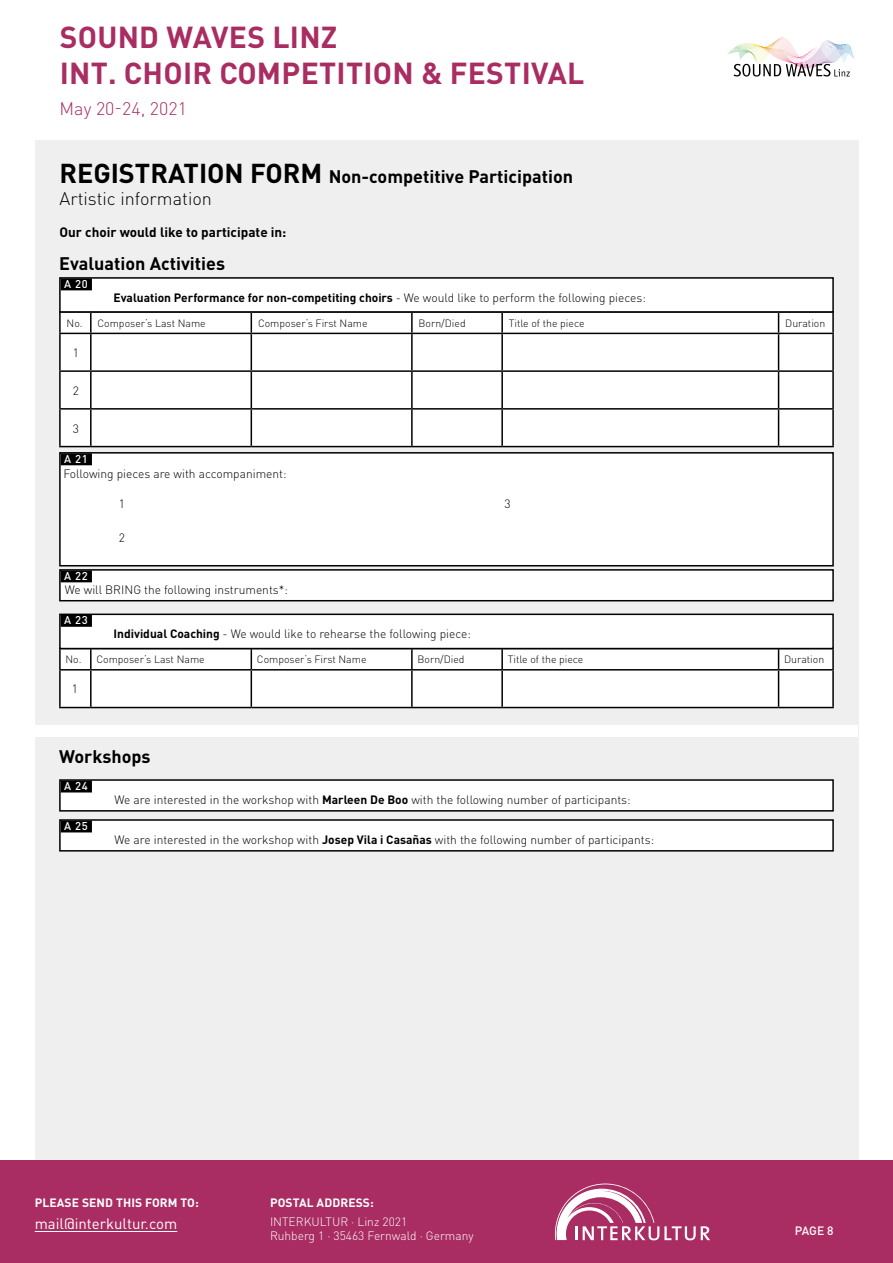
<style>
.page{position:relative;width:893px;height:1263px;background:#fff}
.page>*{position:absolute;margin:0;border:0;box-sizing:border-box;transform-origin:0 0}
.t1{font:700 30px/36px "DIN Pro";letter-spacing:.01em;color:#a92d62}
.t2{font:700 18px/21.6px "DIN Pro";color:#000}
.t3{font:300 18px "DIN Pro";color:#a92d62}
.t4{font:15px "DIN Pro";color:#fff}
.t5{font:700 13.5px "DIN Pro";color:#000}
.t6{font:300 12px "DIN Pro";color:#000}
.t7{font:700 12px "DIN Pro";color:#000}
.t8{font:300 12px/14.4px "DIN Pro";color:#fff}
.t9{font:700 12px "DIN Pro";letter-spacing:.01em;color:#fff}
.t10{font:500 12px "DIN Pro";color:#fff}
.t11{font:500 11.25px "DIN Pro";letter-spacing:.06em;color:#fff}
.t12{font:300 10.5px "DIN Pro";color:#000}
.s1{font-size:27px}
.s2{font-weight:300}
.s3{font-weight:700}
</style>
<div class="page">
<div style="left:35px;top:140px;width:823px;height:1021px;background:#efefef"></div>
<div style="left:0;top:1161px;width:893px;height:102px;background:#a92d62"></div>
<svg style="left:555px;top:1183px;width:155px;height:57px"></svg>
<svg style="left:728px;top:37px;width:127px;height:40px"></svg>
<div style="left:60px;top:278px;width:773px;height:34px;background:#fff"></div>
<div style="left:61px;top:278px;width:31px;height:12px;background:#000"></div>
<div style="left:59px;top:277px;width:775px;height:36px;border:2px solid #000"></div>
<div style="left:61px;top:334px;width:771px;height:112px;background:#fff"></div>
<hr style="left:59px;top:311px;width:32px;height:2px;background:#000">
<hr style="left:59px;top:313px;width:2px;height:20px;background:#000">
<hr style="left:91px;top:311px;width:160px;height:2px;background:#000">
<hr style="left:251px;top:311px;width:161px;height:2px;background:#000">
<hr style="left:412px;top:311px;width:90px;height:2px;background:#000">
<hr style="left:502px;top:311px;width:277px;height:2px;background:#000">
<hr style="left:779px;top:311px;width:55px;height:2px;background:#000">
<svg style="left:60px;top:312px;width:773px;height:21px"></svg>
<hr style="left:832px;top:313px;width:2px;height:20px;background:#000">
<hr style="left:59px;top:333px;width:32px;height:1px;background:#000">
<hr style="left:59px;top:334px;width:2px;height:36px;background:#000">
<hr style="left:91px;top:333px;width:160px;height:1px;background:#000">
<hr style="left:90px;top:334px;width:2px;height:36px;background:#000">
<hr style="left:251px;top:333px;width:161px;height:1px;background:#000">
<hr style="left:251px;top:334px;width:1px;height:36px;background:#000">
<hr style="left:412px;top:333px;width:90px;height:1px;background:#000">
<hr style="left:411px;top:334px;width:2px;height:36px;background:#000">
<hr style="left:502px;top:333px;width:277px;height:1px;background:#000">
<hr style="left:501px;top:334px;width:2px;height:36px;background:#000">
<hr style="left:779px;top:333px;width:55px;height:1px;background:#000">
<hr style="left:778px;top:334px;width:1px;height:36px;background:#000">
<hr style="left:832px;top:334px;width:2px;height:36px;background:#000">
<hr style="left:59px;top:370px;width:32px;height:2px;background:#000">
<hr style="left:59px;top:372px;width:2px;height:36px;background:#000">
<hr style="left:91px;top:370px;width:160px;height:2px;background:#000">
<hr style="left:90px;top:372px;width:2px;height:36px;background:#000">
<hr style="left:251px;top:370px;width:161px;height:2px;background:#000">
<hr style="left:251px;top:372px;width:1px;height:36px;background:#000">
<hr style="left:412px;top:370px;width:90px;height:2px;background:#000">
<hr style="left:411px;top:372px;width:2px;height:36px;background:#000">
<hr style="left:502px;top:370px;width:277px;height:2px;background:#000">
<hr style="left:501px;top:372px;width:2px;height:36px;background:#000">
<hr style="left:779px;top:370px;width:55px;height:2px;background:#000">
<hr style="left:778px;top:372px;width:1px;height:36px;background:#000">
<hr style="left:832px;top:372px;width:2px;height:36px;background:#000">
<hr style="left:59px;top:408px;width:32px;height:2px;background:#000">
<hr style="left:59px;top:410px;width:2px;height:36px;background:#000">
<hr style="left:91px;top:408px;width:160px;height:2px;background:#000">
<hr style="left:90px;top:410px;width:2px;height:36px;background:#000">
<hr style="left:251px;top:408px;width:161px;height:2px;background:#000">
<hr style="left:251px;top:410px;width:1px;height:36px;background:#000">
<hr style="left:412px;top:408px;width:90px;height:2px;background:#000">
<hr style="left:411px;top:410px;width:2px;height:36px;background:#000">
<hr style="left:502px;top:408px;width:277px;height:2px;background:#000">
<hr style="left:501px;top:410px;width:2px;height:36px;background:#000">
<hr style="left:779px;top:408px;width:55px;height:2px;background:#000">
<hr style="left:778px;top:410px;width:1px;height:36px;background:#000">
<hr style="left:832px;top:410px;width:2px;height:36px;background:#000">
<hr style="left:59px;top:446px;width:32px;height:1px;background:#000">
<hr style="left:91px;top:446px;width:160px;height:1px;background:#000">
<hr style="left:251px;top:446px;width:161px;height:1px;background:#000">
<hr style="left:412px;top:446px;width:90px;height:1px;background:#000">
<hr style="left:502px;top:446px;width:277px;height:1px;background:#000">
<hr style="left:779px;top:446px;width:55px;height:1px;background:#000">
<div style="left:60px;top:453px;width:773px;height:113px;background:#fff"></div>
<div style="left:61px;top:453px;width:31px;height:12px;background:#000"></div>
<div style="left:59px;top:452px;width:775px;height:114px;border:2px solid #000"></div>
<div style="left:60px;top:570px;width:773px;height:31px;background:#fff"></div>
<div style="left:61px;top:570px;width:31px;height:12px;background:#000"></div>
<div style="left:59px;top:569px;width:775px;height:32px;border:2px solid #000"></div>
<hr style="left:59px;top:649px;width:2px;height:20px;background:#000">
<div style="left:60px;top:649px;width:772px;height:58px;background:#fff"></div>
<hr style="left:832px;top:649px;width:2px;height:20px;background:#000">
<hr style="left:59px;top:669px;width:32px;height:1px;background:#000">
<hr style="left:59px;top:670px;width:2px;height:37px;background:#000">
<hr style="left:91px;top:669px;width:160px;height:1px;background:#000">
<hr style="left:90px;top:670px;width:2px;height:37px;background:#000">
<hr style="left:251px;top:669px;width:161px;height:1px;background:#000">
<hr style="left:251px;top:670px;width:1px;height:37px;background:#000">
<hr style="left:412px;top:669px;width:90px;height:1px;background:#000">
<hr style="left:411px;top:670px;width:2px;height:37px;background:#000">
<hr style="left:502px;top:669px;width:277px;height:1px;background:#000">
<hr style="left:501px;top:670px;width:2px;height:37px;background:#000">
<hr style="left:779px;top:669px;width:55px;height:1px;background:#000">
<hr style="left:778px;top:670px;width:1px;height:37px;background:#000">
<hr style="left:832px;top:670px;width:2px;height:37px;background:#000">
<hr style="left:59px;top:707px;width:32px;height:1px;background:#000">
<hr style="left:91px;top:707px;width:160px;height:1px;background:#000">
<hr style="left:251px;top:707px;width:161px;height:1px;background:#000">
<hr style="left:412px;top:707px;width:90px;height:1px;background:#000">
<hr style="left:502px;top:707px;width:277px;height:1px;background:#000">
<hr style="left:779px;top:707px;width:55px;height:1px;background:#000">
<div style="left:60px;top:614px;width:773px;height:34px;background:#fff"></div>
<div style="left:61px;top:615px;width:31px;height:12px;background:#000"></div>
<div style="left:59px;top:614px;width:775px;height:35px;border:2px solid #000"></div>
<div style="left:60px;top:780px;width:773px;height:31px;background:#fff"></div>
<div style="left:61px;top:780px;width:31px;height:12px;background:#000"></div>
<div style="left:59px;top:779px;width:775px;height:32px;border:2px solid #000"></div>
<div style="left:60px;top:820px;width:773px;height:31px;background:#fff"></div>
<div style="left:61px;top:820px;width:31px;height:12px;background:#000"></div>
<div style="left:59px;top:819px;width:775px;height:32px;border:2px solid #000"></div>
<div style="left:35px;top:725px;width:823px;height:12px;background:#fff"></div>
<hr style="left:35px;top:1231px;width:142px;height:1px;background:#fff">
<h1 class="t1" style="left:60px;top:18px;width:526px">SOUND WAVES LINZ<br>INT. CHOIR COMPETITION &amp; FESTIVAL</h1>
<h2 class="t3" style="left:60px;top:96px;width:129px">May 20-24, 2021</h2>
<h2 class="t2" style="left:60px;top:165px;width:515px"><span class="s1">REGISTRATION FORM</span> Non-competitive Participation<br><span class="s2">Artistic information</span></h2>
<p class="t5" style="left:60px;top:223px;width:228px">Our choir would like to participate in:</p>
<h2 class="t2" style="left:59px;top:252px;width:167px">Evaluation Activities</h2>
<p class="t7" style="left:114px;top:290px;width:534px">Evaluation Performance for non-competiting choirs <span class="s2">- We would like to perform the following pieces:</span></p>
<p class="t12" style="left:67px;top:316px;width:141px">No. Composer‘s Last Name</p>
<p class="t12" style="left:258px;top:316px;width:111px">Composer‘s First Name</p>
<p class="t12" style="left:419px;top:316px;width:49px">Born/Died</p>
<p class="t12" style="left:509px;top:316px;width:77px">Title of the piece</p>
<p class="t12" style="left:785px;top:316px;width:42px">Duration</p>
<p class="t6" style="left:73px;top:345px;width:8px">1</p>
<p class="t6" style="left:73px;top:382px;width:8px">2</p>
<p class="t6" style="left:73px;top:420px;width:8px">3</p>
<p class="t11" style="left:64px;top:276px;width:25px">A 20</p>
<p class="t11" style="left:64px;top:451px;width:25px">A 21</p>
<p class="t6" style="left:63px;top:465px;width:225px">Following pieces are with accompaniment:</p>
<p class="t6" style="left:119px;top:496px;width:8px">1</p>
<p class="t6" style="left:504px;top:495px;width:8px">3</p>
<p class="t6" style="left:119px;top:529px;width:8px">2</p>
<p class="t11" style="left:64px;top:568px;width:25px">A 22</p>
<p class="t11" style="left:64px;top:612px;width:25px">A 23</p>
<p class="t6" style="left:65px;top:582px;width:225px">We will BRING the following instruments*:</p>
<p class="t6" style="left:114px;top:625px;width:359px"><span class="s3">Individual Coaching</span> - We would like to rehearse the following piece:</p>
<p class="t12" style="left:66px;top:652px;width:141px">No. Composer‘s Last Name</p>
<p class="t12" style="left:257px;top:652px;width:111px">Composer‘s First Name</p>
<p class="t12" style="left:417px;top:652px;width:49px">Born/Died</p>
<p class="t12" style="left:508px;top:652px;width:77px">Title of the piece</p>
<p class="t12" style="left:784px;top:652px;width:42px">Duration</p>
<p class="t6" style="left:72px;top:681px;width:8px">1</p>
<h2 class="t2" style="left:59px;top:745px;width:93px">Workshops</h2>
<p class="t6" style="left:115px;top:792px;width:518px">We are interested in the workshop with <span class="s3">Marleen De Boo</span> with the following number of participants:</p>
<p class="t6" style="left:115px;top:832px;width:541px">We are interested in the workshop with <span class="s3">Josep Vila i Casañas</span> with the following number of participants:</p>
<p class="t11" style="left:64px;top:778px;width:25px">A 24</p>
<p class="t11" style="left:64px;top:818px;width:25px">A 25</p>
<p class="t9" style="left:35px;top:1195px;width:165px">PLEASE SEND THIS FORM TO:</p>
<p class="t4" style="left:35px;top:1214px;width:144px">mail@interkultur.com</p>
<p class="t9" style="left:270px;top:1195px;width:105px">POSTAL ADDRESS:</p>
<p class="t8" style="left:270px;top:1214px;width:205px">INTERKULTUR · Linz 2021<br>Ruhberg 1 · 35463 Fernwald · Germany</p>
<p class="t10" style="left:795px;top:1222px;width:41px">PAGE 8</p>
</div>
